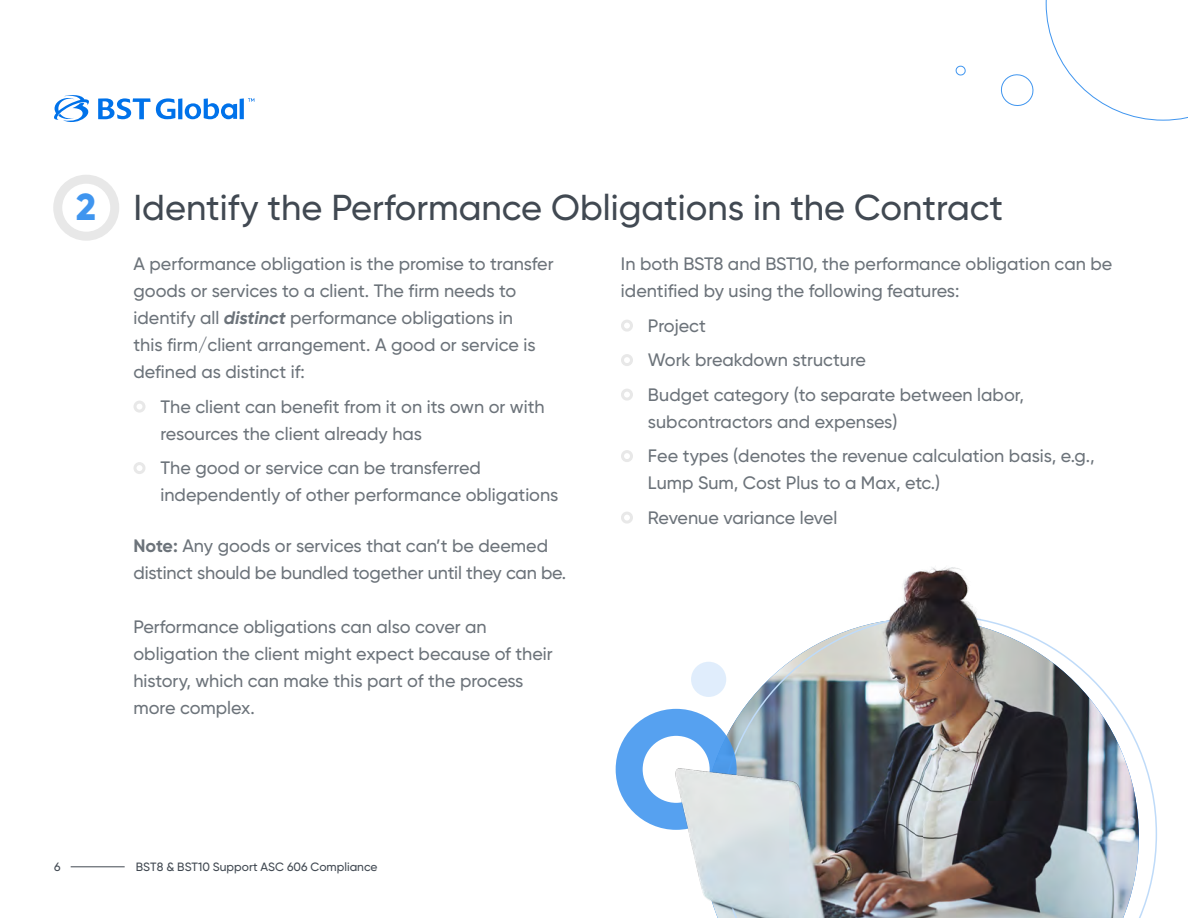
<style>
.page{position:relative;width:1188px;height:918px;background:#fff}
.page>*{position:absolute;margin:0;border:0;box-sizing:border-box;transform-origin:0 0}
.t1{font:500 36px "Gilroy";color:#414952}
.t2{font:500 18px/27px "Gilroy";color:#6c737a}
.t3{font:500 12px "Gilroy";color:#414952}
.s1{font-weight:800;font-size:37.5px;color:#3f95ef}
.s2{font-weight:700;font-style:italic}
.s3{font-weight:700}
</style>
<div class="page">
<hr style="left:71px;top:867px;width:54px;height:1px;background:#414952">
<svg style="left:1046px;top:0;width:142px;height:121px"></svg>
<svg style="left:1000px;top:74px;width:34px;height:32px"></svg>
<svg style="left:956px;top:65px;width:10px;height:11px"></svg>
<img style="left:615px;top:567px;width:542px;height:351px">
<svg style="left:54px;top:95px;width:200px;height:27px"></svg>
<div style="left:134px;top:401px;width:12px;height:12px;border:3px solid #e8e8e8;border-radius:50%"></div>
<div style="left:134px;top:462px;width:12px;height:12px;border:3px solid #e8e8e8;border-radius:50%"></div>
<div style="left:621px;top:320px;width:12px;height:12px;border:3px solid #e8e8e8;border-radius:50%"></div>
<div style="left:621px;top:354px;width:12px;height:12px;border:3px solid #e8e8e8;border-radius:50%"></div>
<div style="left:621px;top:389px;width:12px;height:12px;border:3px solid #e8e8e8;border-radius:50%"></div>
<div style="left:621px;top:450px;width:12px;height:12px;border:3px solid #e8e8e8;border-radius:50%"></div>
<div style="left:621px;top:512px;width:12px;height:12px;border:3px solid #e8e8e8;border-radius:50%"></div>
<div style="left:53px;top:175px;width:66px;height:66px;border:9px solid #e8e8e8;border-radius:50%"></div>
<h1 class="t1" style="left:76px;top:185px;width:928px"><span class="s1">2</span> Identify the Performance Obligations in the Contract</h1>
<p class="t2" style="left:134px;top:250px;width:422px">A performance obligation is the promise to transfer goods or services to a client. The firm needs to identify all <span class="s2">distinct</span> performance obligations in<br>this firm/client arrangement. A good or service is defined as distinct if:</p>
<p class="t2" style="left:160px;top:393px;width:386px">The client can benefit from it on its own or with resources the client already has</p>
<p class="t2" style="left:160px;top:454px;width:400px">The good or service can be transferred independently of other performance obligations</p>
<p class="t2" style="left:133px;top:532px;width:434px"><span class="s3">Note:</span> Any goods or services that can’t be deemed distinct should be bundled together until they can be.</p>
<p class="t2" style="left:133px;top:613px;width:421px">Performance obligations can also cover an obligation the client might expect because of their history, which can make this part of the process more complex.</p>
<p class="t2" style="left:621px;top:250px;width:493px">In both BST8 and BST10, the performance obligation can be identified by using the following features:</p>
<p class="t2" style="left:648px;top:308px;width:378px;line-height:34.5px">Project<br>Work breakdown structure<br>Budget category (to separate between labor,</p>
<p class="t2" style="left:648px;top:404px;width:448px;line-height:34.5px">subcontractors and expenses)<br>Fee types (denotes the revenue calculation basis, e.g.,</p>
<p class="t2" style="left:648px;top:465px;width:294px;line-height:34.5px">Lump Sum, Cost Plus to a Max, etc.)<br>Revenue variance level</p>
<p class="t3" style="left:54px;top:860px;width:8px">6</p>
<p class="t3" style="left:136px;top:860px;width:243px">BST8 &amp; BST10 Support ASC 606 Compliance</p>
</div>
